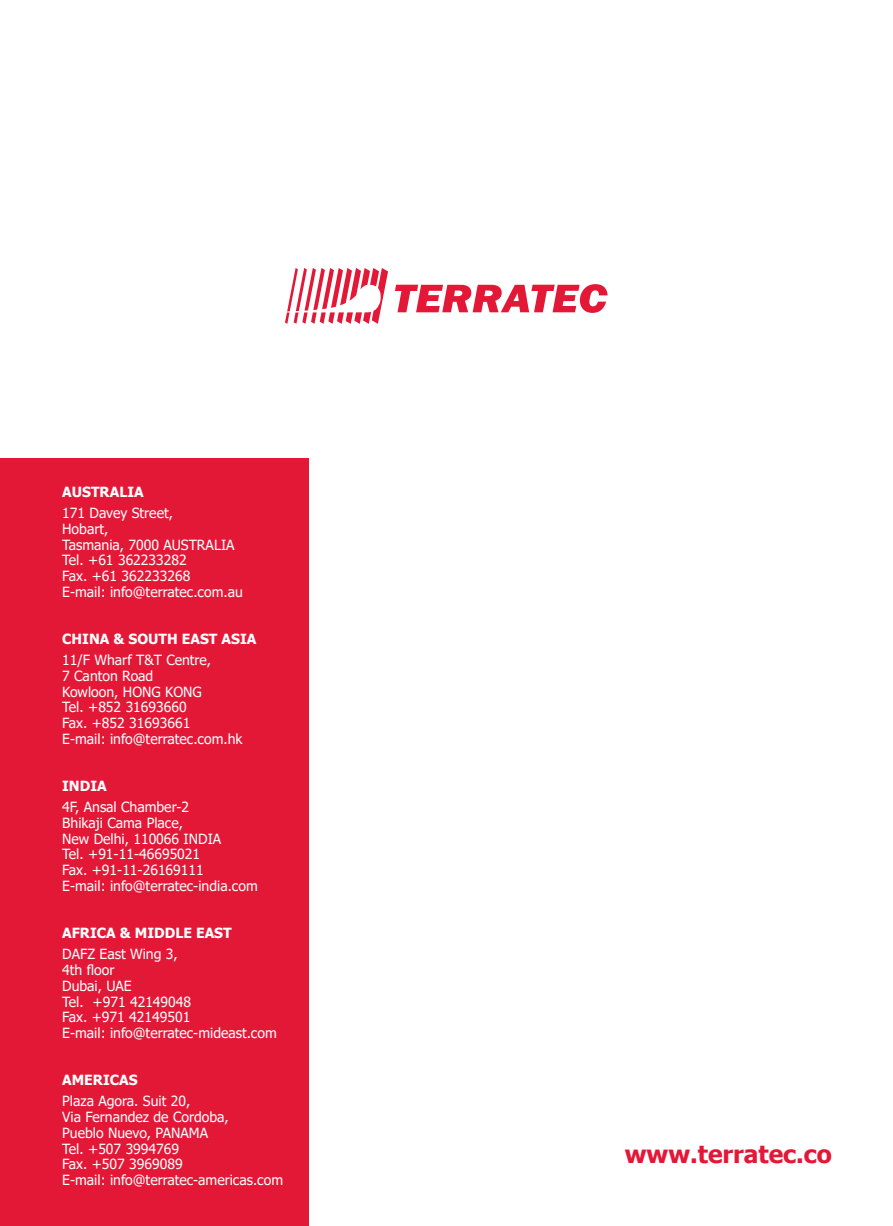
<style>
.page{position:relative;width:893px;height:1226px;background:#fff}
.page>*{position:absolute;margin:0;border:0;box-sizing:border-box;transform-origin:0 0}
.t1{font:700 24.5px "Tahoma";color:#e31837}
.t2{font:14px/15.8px "Tahoma";color:#fff}
.t3{font:700 14px "Tahoma";color:#fff}
</style>
<div class="page">
<div style="left:0;top:458px;width:308px;height:767px;background:#e31837"></div>
<svg style="left:285px;top:268px;width:103px;height:56px"></svg>
<svg style="left:395px;top:284px;width:213px;height:29px"></svg>
<p class="t3" style="left:62px;top:482px;width:83px">AUSTRALIA</p>
<p class="t2" style="left:62px;top:506px;width:182px">171 Davey Street,<br>Hobart,<br>Tasmania, 7000 AUSTRALIA<br>Tel. +61 362233282<br>Fax. +61 362233268<br>E-mail: info@terratec.com.au</p>
<p class="t3" style="left:62px;top:629px;width:196px">CHINA &amp; SOUTH EAST ASIA</p>
<p class="t2" style="left:62px;top:653px;width:182px">11/F Wharf T&amp;T Centre,<br>7 Canton Road<br>Kowloon, HONG KONG<br>Tel. +852 31693660<br>Fax. +852 31693661<br>E-mail: info@terratec.com.hk</p>
<p class="t3" style="left:62px;top:776px;width:46px">INDIA</p>
<p class="t2" style="left:62px;top:800px;width:197px">4F, Ansal Chamber-2<br>Bhikaji Cama Place,<br>New Delhi, 110066 INDIA<br>Tel. +91-11-46695021<br>Fax. +91-11-26169111<br>E-mail: info@terratec-india.com</p>
<p class="t3" style="left:62px;top:923px;width:171px">AFRICA &amp; MIDDLE EAST</p>
<p class="t2" style="left:62px;top:947px;width:216px">DAFZ East Wing 3,<br>4th floor<br>Dubai, UAE<br>Tel. +971 42149048<br>Fax. +971 42149501<br>E-mail: info@terratec-mideast.com</p>
<p class="t3" style="left:62px;top:1070px;width:77px">AMERICAS</p>
<p class="t2" style="left:62px;top:1094px;width:222px">Plaza Agora. Suit 20,<br>Via Fernandez de Cordoba,<br>Pueblo Nuevo, PANAMA<br>Tel. +507 3994769<br>Fax. +507 3969089<br>E-mail: info@terratec-americas.com</p>
<h1 class="t1" style="left:625px;top:1136px;width:209px">www.terratec.co</h1>
</div>
